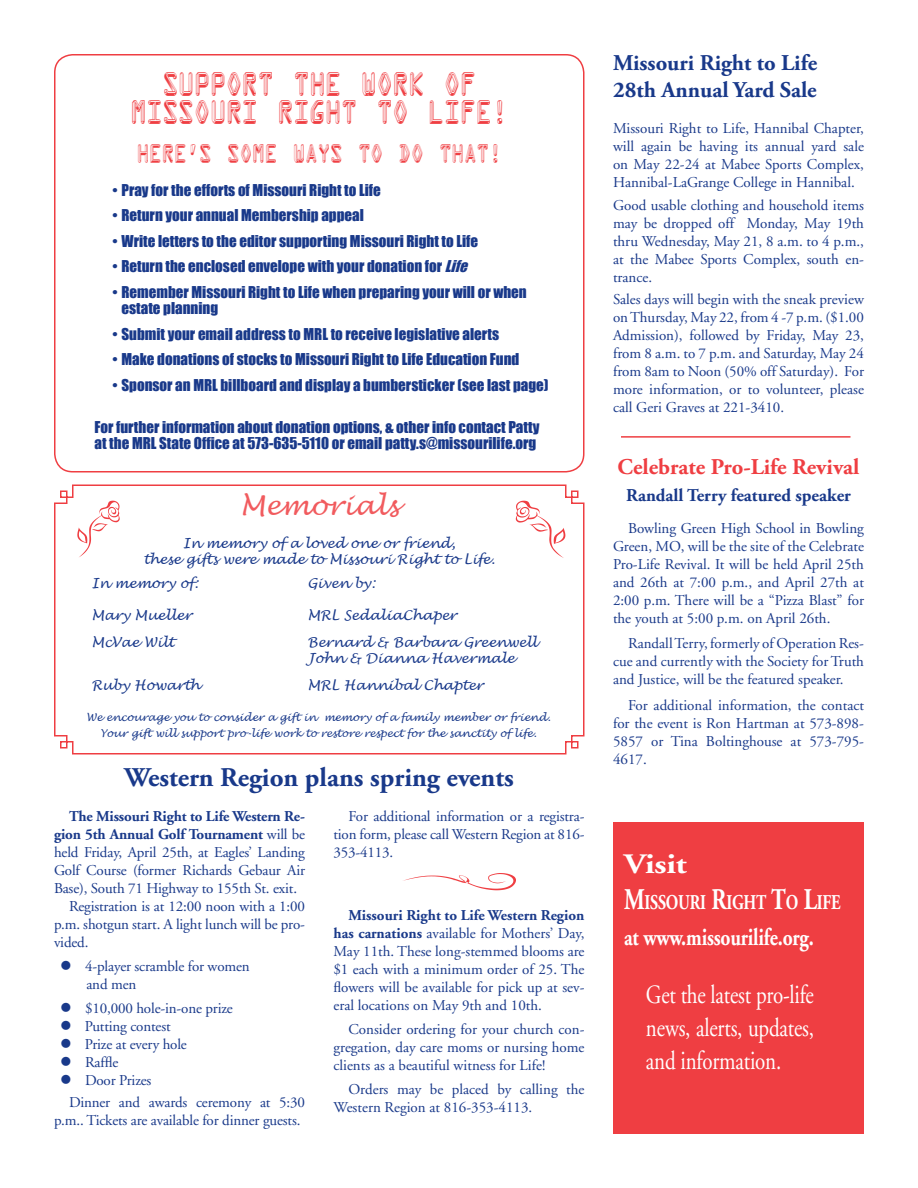
<style>
.page{position:relative;width:918px;height:1188px;background:#fff}
.page>*{position:absolute;margin:0;border:0;box-sizing:border-box;transform-origin:0 0}
.t1{font:700 28.2px "Adobe Garamond";letter-spacing:-.01em;color:#fff;scale:1.2 1}
.t2{font:700 27px "Adobe Garamond Pro";color:#19398a}
.t3{font:italic 27px "Lucida Handwriting";color:#f15b5e}
.t4{font:26.25px/33px "Adobe Garamond";letter-spacing:-.01em;color:#fff;text-align:justify;scale:.8 1}
.t5{font:26.25px/28.2px "Kredit";color:#ef3e42;text-align:center;scale:.78 1}
.t6{font:700 24.3px "Adobe Garamond";letter-spacing:-.01em;color:#fff;scale:.8 1}
.t7{font:700 22.5px/27px "Adobe Garamond Pro";color:#19398a}
.t8{font:700 22.5px "Adobe Garamond Pro";color:#ef3e42}
.t9{font:700 21px "Adobe Garamond";letter-spacing:-.015em;color:#fff;scale:.76 1}
.t10{font:20.7px "Kredit";color:#ef3e42;scale:.78 1}
.t11{font:700 18px "Adobe Garamond Pro";color:#19398a}
.t12{font:15px/18px "Adobe Garamond";color:#19398a;text-align:justify}
.t13{font:15px/16.5px "Impact";color:#19398a}
.t14{font:700 15px "Adobe Garamond";letter-spacing:-.01em;color:#19398a}
.t15{font:italic 13.5px/16.2px "Lucida Handwriting";color:#19398a;text-align:center}
.t16{font:italic 10.5px/16.5px "Lucida Handwriting";color:#19398a;text-align:center}
.s1{font-style:italic}
.s2{font-weight:400}
.s3{font-weight:700}
.s4{font-size:30px}
</style>
<div class="page">
<div style="left:54px;top:54px;width:531px;height:418px;border:2px solid #ef3e42;border-radius:18px"></div>
<svg style="left:54px;top:484px;width:531px;height:271px"></svg>
<div style="left:613px;top:822px;width:250px;height:311px;background:#ef3e42"></div>
<hr style="left:621px;top:436px;width:229px;height:2px;background:#ef3e42">
<svg style="left:403px;top:873px;width:113px;height:17px"></svg>
<svg style="left:77px;top:500px;width:44px;height:58px"></svg>
<svg style="left:515px;top:500px;width:51px;height:58px"></svg>
<h3 class="t5" style="left:131px;top:70px;width:485px">SUPPORT THE WORK OF<br>MISSOURI RIGHT TO LIFE!</h3>
<h3 class="t10" style="left:137px;top:138px;width:469px">HERE'S SOME WAYS TO DO THAT!</h3>
<p class="t13" style="left:112px;top:182px;width:270px">• Pray for the efforts of Missouri Right to Life</p>
<p class="t13" style="left:112px;top:207px;width:253px">• Return your annual Membership appeal</p>
<p class="t13" style="left:112px;top:233px;width:367px">• Write letters to the editor supporting Missouri Right to Life</p>
<p class="t13" style="left:112px;top:258px;width:361px">• Return the enclosed envelope with your donation for <span class="s1">Life</span></p>
<p class="t13" style="left:122px;top:284px;width:407px;text-indent:-9px">• Remember Missouri Right to Life when preparing your will or when estate planning</p>
<p class="t13" style="left:112px;top:326px;width:388px">• Submit your email address to MRL to receive legislative alerts</p>
<p class="t13" style="left:112px;top:351px;width:408px">• Make donations of stocks to Missouri Right to Life Education Fund</p>
<p class="t13" style="left:112px;top:377px;width:438px">• Sponsor an MRL billboard and display a bumbersticker (see last page)</p>
<p class="t13" style="left:94px;top:419px;width:447px">For further information about donation options, &amp; other info contact Patty at the MRL State Office at 573-635-5110 or email patty.s@missourilife.org</p>
<h2 class="t3" style="left:240px;top:489px;width:160px">Memorials</h2>
<p class="t15" style="left:144px;top:535px;width:353px">In memory of a loved one or friend,<br>these gifts were made to Missouri Right to Life.</p>
<p class="t15" style="left:92px;top:575px;width:108px">In memory of:</p>
<p class="t15" style="left:308px;top:575px;width:69px">Given by:</p>
<p class="t15" style="left:92px;top:608px;width:102px">Mary Mueller</p>
<p class="t15" style="left:308px;top:608px;width:151px">MRL SedaliaChaper</p>
<p class="t15" style="left:92px;top:634px;width:84px">McVae Wilt</p>
<p class="t15" style="left:308px;top:634px;width:231px;text-align:left">Bernard &amp; Barbara Greenwell<br>John &amp; Dianna Havermale</p>
<p class="t15" style="left:92px;top:677px;width:110px">Ruby Howarth</p>
<p class="t15" style="left:308px;top:677px;width:177px">MRL Hannibal Chapter</p>
<p class="t16" style="left:87px;top:709px;width:465px">We encourage you to consider a gift in memory of a family member or friend.<br>Your gift will support pro-life work to restore respect for the sanctity of life.</p>
<h2 class="t2" style="left:125px;top:762px;width:391px">Western Region plans spring events</h2>
<p class="t14" style="left:69px;top:808px;width:237px">The Missouri Right to Life Western Re-</p>
<p class="t14" style="left:54px;top:826px;width:252px">gion 5th Annual Golf Tournament <span class="s2">will be</span></p>
<p class="t12" style="left:54px;top:844px;width:252px">held Friday, April 25th, at Eagles’ Landing</p>
<p class="t12" style="left:54px;top:862px;width:253px">Golf Course (former Richards Gebaur Air</p>
<p class="t12" style="left:54px;top:880px;width:245px">Base), South 71 Highway to 155th St. exit.</p>
<p class="t12" style="left:69px;top:898px;width:237px">Registration is at 12:00 noon with a 1:00</p>
<p class="t12" style="left:54px;top:916px;width:253px">p.m. shotgun start. A light lunch will be pro-</p>
<p class="t12" style="left:54px;top:934px;width:36px">vided.</p>
<p class="t12" style="left:86px;top:958px;width:165px;text-indent:-25px">■ 4-player scramble for women and men</p>
<p class="t12" style="left:62px;top:1000px;width:173px">■ $10,000 hole-in-one prize</p>
<p class="t12" style="left:62px;top:1018px;width:111px">■ Putting contest</p>
<p class="t12" style="left:62px;top:1036px;width:127px">■ Prize at every hole</p>
<p class="t12" style="left:62px;top:1054px;width:58px">■ Raffle</p>
<p class="t12" style="left:69px;top:1069px;width:238px;line-height:22.5px;text-indent:-8px">■ Door Prizes<br>Dinner and awards ceremony at 5:30</p>
<p class="t12" style="left:54px;top:1112px;width:248px">p.m.. Tickets are available for dinner guests.</p>
<p class="t12" style="left:333px;top:808px;width:253px;text-indent:15px">For additional information or a registra&shy;tion form, please call Western Region at 816- 353-4113.</p>
<p class="t12" style="left:333px;top:907px;width:253px;text-indent:15px"><span class="s3">Missouri Right to Life Western Region has carnations</span> available for Mothers’ Day, May 11th. These long-stemmed blooms are $1 each with a minimum order of 25. The flowers will be available for pick up at sev&shy;eral locations on May 9th and 10th.</p>
<p class="t12" style="left:333px;top:1021px;width:252px;text-indent:15px">Consider ordering for your church con&shy;gregation, day care moms or nursing home clients as a beautiful witness for Life!</p>
<p class="t12" style="left:333px;top:1081px;width:252px;text-indent:15px">Orders may be placed by calling the<br>Western Region at 816-353-4113.</p>
<h3 class="t7" style="left:613px;top:50px;width:206px">Missouri Right to Life<br>28th Annual Yard Sale</h3>
<p class="t12" style="left:613px;top:120px;width:253px">Missouri Right to Life, Hannibal Chapter, will again be having its annual yard sale on May 22-24 at Mabee Sports Complex, Hannibal-LaGrange College in Hannibal.</p>
<p class="t12" style="left:613px;top:196px;width:253px">Good usable clothing and household items may be dropped off Monday, May 19th thru Wednesday, May 21, 8 a.m. to 4 p.m., at the Mabee Sports Complex, south en&shy;trance.</p>
<p class="t12" style="left:613px;top:291px;width:253px">Sales days will begin with the sneak preview onThursday, May 22, from 4 -7 p.m. ($1.00<br>Admission), followed by Friday, May 23, from 8 a.m. to 7 p.m. and Saturday, May 24 from 8am to Noon (50% off Saturday). For more information, or to volunteer, please call Geri Graves at 221-3410.</p>
<h3 class="t8" style="left:618px;top:454px;width:243px">Celebrate Pro-Life Revival</h3>
<p class="t11" style="left:626px;top:485px;width:226px">Randall Terry featured speaker</p>
<p class="t12" style="left:613px;top:520px;width:253px;text-indent:15px">Bowling Green High School in Bowling Green, MO, will be the site of the Celebrate Pro-Life Revival. It will be held April 25th and 26th at 7:00 p.m., and April 27th at 2:00 p.m. There will be a “Pizza Blast” for the youth at 5:00 p.m. on April 26th.</p>
<p class="t12" style="left:613px;top:635px;width:253px;text-indent:15px">Randall Terry, formerly of Operation Res&shy;cue and currently with the Society for Truth and Justice, will be the featured speaker.</p>
<p class="t12" style="left:613px;top:697px;width:253px;text-indent:15px">For additional information, the contact for the event is Ron Hartman at 573-898- 5857 or Tina Boltinghouse at 573-795- 4617.</p>
<h1 class="t1" style="left:624px;top:849px;width:54px">Visit</h1>
<h3 class="t9" style="left:624px;top:891px;width:286px"><span class="s4">M</span>ISSOURI <span class="s4">R</span>IGHT <span class="s4">T</span>O <span class="s4">L</span>IFE</h3>
<h3 class="t6" style="left:624px;top:924px;width:239px">at www.missourilife.org.</h3>
<h3 class="t4" style="left:646px;top:979px;width:212px">Get the latest pro-life news, alerts, updates, and information.</h3>
</div>
